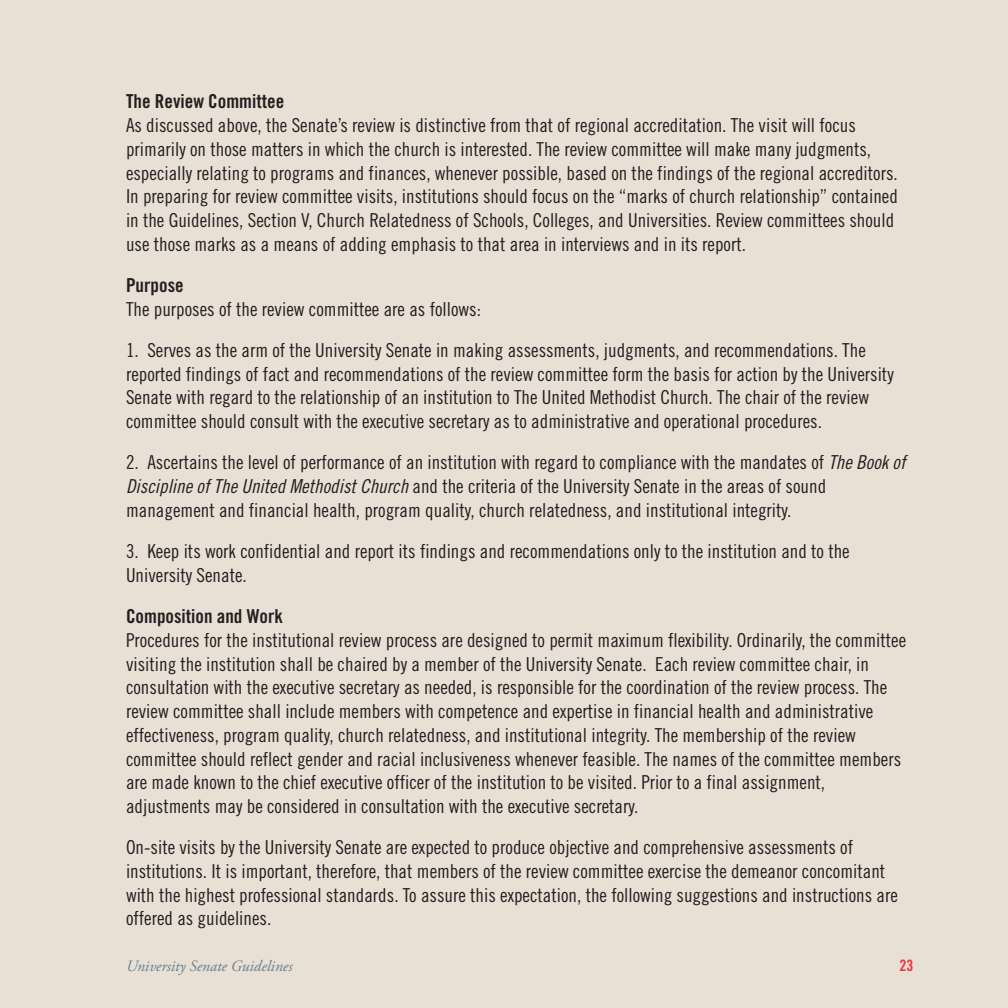
<style>
.page{position:relative;width:1008px;height:1008px;background:#e8e0d5}
.page>*{position:absolute;margin:0;border:0;box-sizing:border-box;transform-origin:0 0}
.t1{font:19.25px/23.8px "Trade Gothic Cond Eighteen";color:#231f20}
.t2{font:19.25px "Trade Gothic Bold Cond Twenty";color:#231f20}
.t3{font:italic 15.75px "Adobe Garamond Pro";color:#66808e}
.t4{font:15.75px "Trade Gothic Bold Cond Twenty";color:#ee343d}
.s1{font-family:"Trade Gothic LT Std Cn 18 Obl"}
</style>
<div class="page">
<p class="t2" style="left:126px;top:90px;width:160px">The Review Committee</p>
<p class="t1" style="left:126px;top:113px;width:773px">As discussed above, the Senate’s review is distinctive from that of regional accreditation. The visit will focus primarily on those matters in which the church is interested. The review committee will make many judgments, especially relating to programs and finances, whenever possible, based on the findings of the regional accreditors.<br>In preparing for review committee visits, institutions should focus on the “marks of church relationship” contained in the Guidelines, Section V, Church Relatedness of Schools, Colleges, and Universities. Review committees should use those marks as a means of adding emphasis to that area in interviews and in its report.</p>
<p class="t2" style="left:126px;top:273px;width:59px">Purpose</p>
<p class="t1" style="left:126px;top:297px;width:357px">The purposes of the review committee are as follows:</p>
<p class="t1" style="left:126px;top:338px;width:769px">1. Serves as the arm of the University Senate in making assessments, judgments, and recommendations. The reported findings of fact and recommendations of the review committee form the basis for action by the University Senate with regard to the relationship of an institution to The United Methodist Church. The chair of the review committee should consult with the executive secretary as to administrative and operational procedures.</p>
<p class="t1" style="left:126px;top:450px;width:781px">2. Ascertains the level of performance of an institution with regard to compliance with the mandates of <span class="s1">The Book of<br>Discipline of The United Methodist Church</span> and the criteria of the University Senate in the areas of sound management and financial health, program quality, church relatedness, and institutional integrity.</p>
<p class="t1" style="left:126px;top:539px;width:725px">3. Keep its work confidential and report its findings and recommendations only to the institution and to the<br>University Senate.</p>
<p class="t2" style="left:126px;top:605px;width:159px">Composition and Work</p>
<p class="t1" style="left:126px;top:628px;width:782px">Procedures for the institutional review process are designed to permit maximum flexibility. Ordinarily, the committee visiting the institution shall be chaired by a member of the University Senate. Each review committee chair, in consultation with the executive secretary as needed, is responsible for the coordination of the review process. The review committee shall include members with competence and expertise in financial health and administrative effectiveness, program quality, church relatedness, and institutional integrity. The membership of the review committee should reflect gender and racial inclusiveness whenever feasible. The names of the committee members are made known to the chief executive officer of the institution to be visited. Prior to a final assignment, adjustments may be considered in consultation with the executive secretary.</p>
<p class="t1" style="left:126px;top:835px;width:773px">On-site visits by the University Senate are expected to produce objective and comprehensive assessments of institutions. It is important, therefore, that members of the review committee exercise the demeanor concomitant with the highest professional standards. To assure this expectation, the following suggestions and instructions are offered as guidelines.</p>
<p class="t3" style="left:126px;top:956px;width:168px">University Senate Guidelines</p>
<p class="t4" style="left:900px;top:955px;width:15px">23</p>
</div>
